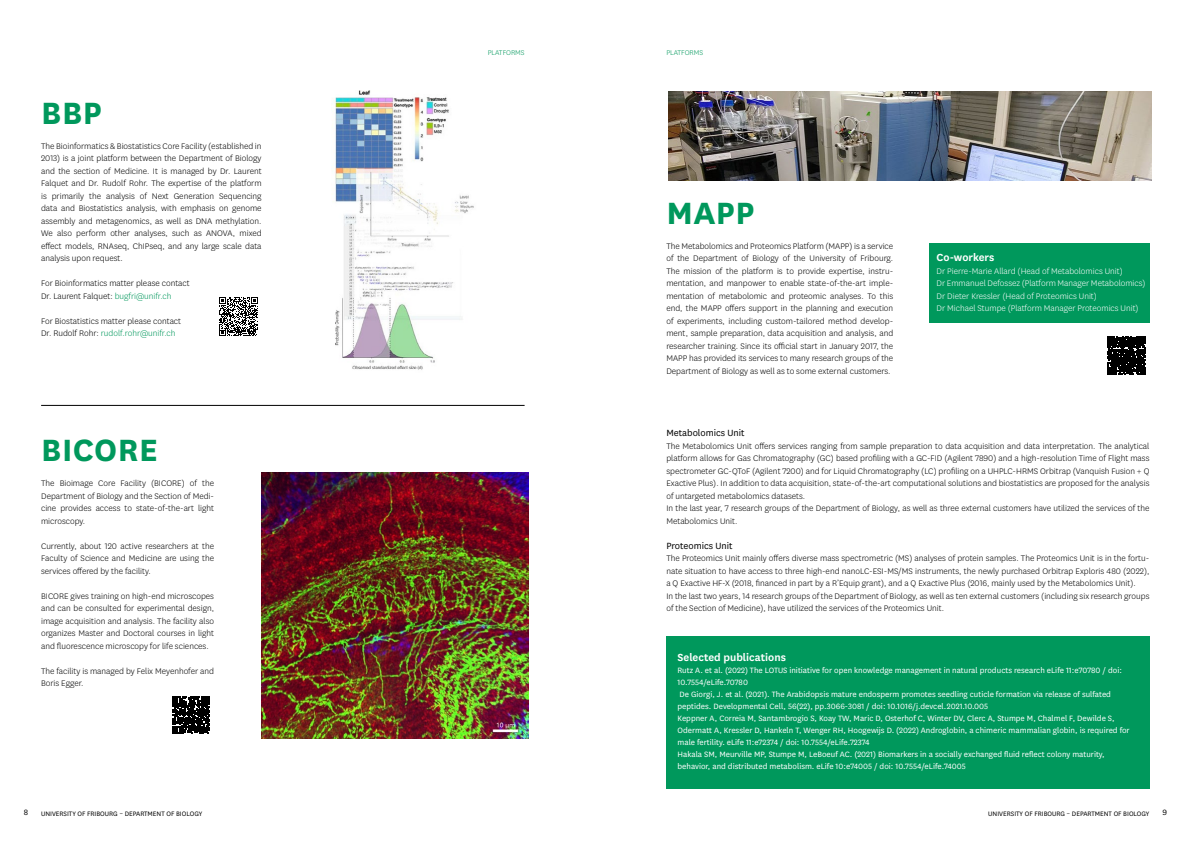
<style>
.page{position:relative;width:1191px;height:842px;background:#fff}
.page>*{position:absolute;margin:0;border:0;box-sizing:border-box;transform-origin:0 0}
.Body_Text__E{font:700 36px "National Uni Fr";letter-spacing:.01em;color:#00985c}
.Petit_titre_fond_vert{font:600 12px "National Uni Fr";color:#fff}
.Petit_titre{font:10.5px "National Uni Fr";color:#000}
.Body_Text__E-2{font:300 9.5px/12.5px "National Uni Fr";color:#000;text-align:justify}
.Body_Text__E-3{font:300 9.5px "National Uni Fr";color:#fff}
.Body_Text__E-4{font:300 9.5px "National Uni Fr";color:#00985c}
.texte_fond_vert{font:9px/12px "National Uni Fr";color:#fff}
.t1{font:9px "National Uni Fr";color:#000}
.Chapter_title{font:300 8px "National Uni Fr";color:#00985c}
.t2{font:7.5px "National Uni Fr";color:#000}
.s1{color:#00985c}
.s2{color:#000}
</style>
<div class="page">
<img style="left:261px;top:472px;width:267px;height:266px">
<hr style="left:41px;top:405px;width:483px;height:1px;background:#000">
<img style="left:334px;top:90px;width:140px;height:280px">
<svg style="left:219px;top:297px;width:39px;height:39px"></svg>
<svg style="left:172px;top:697px;width:37px;height:37px"></svg>
<img style="left:668px;top:91px;width:483px;height:90px">
<div style="left:666px;top:636px;width:483px;height:152px;background:#00985c"></div>
<div style="left:929px;top:243px;width:220px;height:80px;background:#00985c"></div>
<svg style="left:1107px;top:337px;width:38px;height:38px"></svg>
<p class="Body_Text__E" style="left:41px;top:87px;width:62px">BBP</p>
<p class="Body_Text__E-2" style="left:41px;top:139px;width:222px">The Bioinformatics &amp; Biostatistics Core Facility (established in 2013) is a joint platform between the Department of Biology and the section of Medicine. It is managed by Dr. Laurent Falquet and Dr. Rudolf Rohr. The expertise of the platform is primarily the analysis of Next Generation Sequencing data and Biostatistics analysis, with emphasis on genome assembly and metagenomics, as well as DNA methylation.<br>We also perform other analyses, such as ANOVA, mixed effect models, RNAseq, ChIPseq, and any large scale data analysis upon request.</p>
<p class="Body_Text__E-2" style="left:41px;top:277px;width:150px">For Bioinformatics matter please contact</p>
<p class="Body_Text__E-2" style="left:41px;top:289px;width:132px">Dr. Laurent Falquet: <span class="s1">bugfri@unifr.ch</span></p>
<p class="Body_Text__E-2" style="left:41px;top:314px;width:141px">For Biostatistics matter please contact</p>
<p class="Body_Text__E-4" style="left:41px;top:327px;width:136px"><span class="s2">Dr. Rudolf Rohr:</span> rudolf.rohr@unifr.ch</p>
<p class="Body_Text__E" style="left:41px;top:424px;width:118px">BICORE</p>
<p class="Body_Text__E-2" style="left:41px;top:477px;width:174px">The Bioimage Core Facility (BICORE) of the Department of Biology and the Section of Medi&shy;cine provides access to state-of-the-art light microscopy.</p>
<p class="Body_Text__E-2" style="left:41px;top:539px;width:174px">Currently, about 120 active researchers at the Faculty of Science and Medicine are using the services offered by the facility.</p>
<p class="Body_Text__E-2" style="left:41px;top:589px;width:174px">BICORE gives training on high-end microscopes and can be consulted for experimental design, image acquisition and analysis. The facility also organizes Master and Doctoral courses in light and fluorescence microscopy for life sciences.</p>
<p class="Body_Text__E-2" style="left:41px;top:664px;width:174px">The facility is managed by Felix Meyenhofer and<br>Boris Egger.</p>
<p class="t1" style="left:24px;top:806px;width:6px">8</p>
<p class="t2" style="left:41px;top:808px;width:163px">UNIVERSITY OF FRIBOURG – DEPARTMENT OF BIOLOGY</p>
<p class="Chapter_title" style="left:488px;top:48px;width:38px">PLATFORMS</p>
<p class="Chapter_title" style="left:666px;top:48px;width:38px">PLATFORMS</p>
<p class="Body_Text__E" style="left:666px;top:187px;width:90px">MAPP</p>
<p class="Body_Text__E-2" style="left:666px;top:239px;width:228px">The Metabolomics and Proteomics Platform (MAPP) is a service of the Department of Biology of the University of Fribourg.<br>The mission of the platform is to provide expertise, instru&shy;mentation, and manpower to enable state-of-the-art imple&shy;mentation of metabolomic and proteomic analyses. To this end, the MAPP offers support in the planning and execution of experiments, including custom-tailored method develop&shy;ment, sample preparation, data acquisition and analysis, and researcher training. Since its official start in January 2017, the MAPP has provided its services to many research groups of the Department of Biology as well as to some external customers.</p>
<p class="Petit_titre_fond_vert" style="left:936px;top:249px;width:59px">Co-workers</p>
<p class="Body_Text__E-3" style="left:936px;top:265px;width:188px">Dr Pierre-Marie Allard (Head of Metabolomics Unit)</p>
<p class="Body_Text__E-3" style="left:936px;top:277px;width:210px">Dr Emmanuel Defossez (Platform Manager Metabolomics)</p>
<p class="Body_Text__E-3" style="left:936px;top:290px;width:162px">Dr Dieter Kressler (Head of Proteomics Unit)</p>
<p class="Body_Text__E-3" style="left:936px;top:302px;width:203px">Dr Michael Stumpe (Platform Manager Proteomics Unit)</p>
<p class="Petit_titre" style="left:666px;top:426px;width:80px">Metabolomics Unit</p>
<p class="Body_Text__E-2" style="left:666px;top:439px;width:484px">The Metabolomics Unit offers services ranging from sample preparation to data acquisition and data interpretation. The analytical platform allows for Gas Chromatography (GC) based profiling with a GC-FID (Agilent 7890) and a high-resolution Time of Flight mass spectrometer GC-QToF (Agilent 7200) and for Liquid Chromatography (LC) profiling on a UHPLC-HRMS Orbitrap (Vanquish Fusion + Q Exactive Plus). In addition to data acquisition, state-of-the-art computational solutions and biostatistics are proposed for the analysis of untargeted metabolomics datasets.</p>
<p class="Body_Text__E-2" style="left:666px;top:502px;width:484px">In the last year, 7 research groups of the Department of Biology, as well as three external customers have utilized the services of the<br>Metabolomics Unit.</p>
<p class="Petit_titre" style="left:666px;top:538px;width:68px">Proteomics Unit</p>
<p class="Body_Text__E-2" style="left:666px;top:552px;width:484px">The Proteomics Unit mainly offers diverse mass spectrometric (MS) analyses of protein samples. The Proteomics Unit is in the fortu&shy;nate situation to have access to three high-end nanoLC-ESI-MS/MS instruments, the newly purchased Orbitrap Exploris 480 (2022), a Q Exactive HF-X (2018, financed in part by a R’Equip grant), and a Q Exactive Plus (2016, mainly used by the Metabolomics Unit).</p>
<p class="Body_Text__E-2" style="left:666px;top:589px;width:484px">In the last two years, 14 research groups of the Department of Biology, as well as ten external customers (including six research groups of the Section of Medicine), have utilized the services of the Proteomics Unit.</p>
<p class="Petit_titre_fond_vert" style="left:677px;top:649px;width:110px">Selected publications</p>
<p class="texte_fond_vert" style="left:677px;top:664px;width:446px">Rutz A. et al. (2022) The LOTUS initiative for open knowledge management in natural products research eLife 11:e70780 / doi:<br>10.7554/eLife.70780</p>
<p class="texte_fond_vert" style="left:677px;top:688px;width:435px">De Giorgi, J. et al. (2021). The Arabidopsis mature endosperm promotes seedling cuticle formation via release of sulfated peptides. Developmental Cell, 56(22), pp.3066-3081 / doi: 10.1016/j.devcel.2021.10.005</p>
<p class="texte_fond_vert" style="left:677px;top:712px;width:454px">Keppner A, Correia M, Santambrogio S, Koay TW, Maric D, Osterhof C, Winter DV, Clerc A, Stumpe M, Chalmel F, Dewilde S,<br>Odermatt A, Kressler D, Hankeln T, Wenger RH, Hoogewijs D. (2022) Androglobin, a chimeric mammalian globin, is required for male fertility. eLife 11:e72374 / doi: 10.7554/eLife.72374</p>
<p class="texte_fond_vert" style="left:677px;top:748px;width:429px">Hakala SM, Meurville MP, Stumpe M, LeBoeuf AC. (2021) Biomarkers in a socially exchanged fluid reflect colony maturity, behavior, and distributed metabolism. eLife 10:e74005 / doi: 10.7554/eLife.74005</p>
<p class="t2" style="left:988px;top:808px;width:163px">UNIVERSITY OF FRIBOURG – DEPARTMENT OF BIOLOGY</p>
<p class="t1" style="left:1162px;top:806px;width:6px">9</p>
</div>
